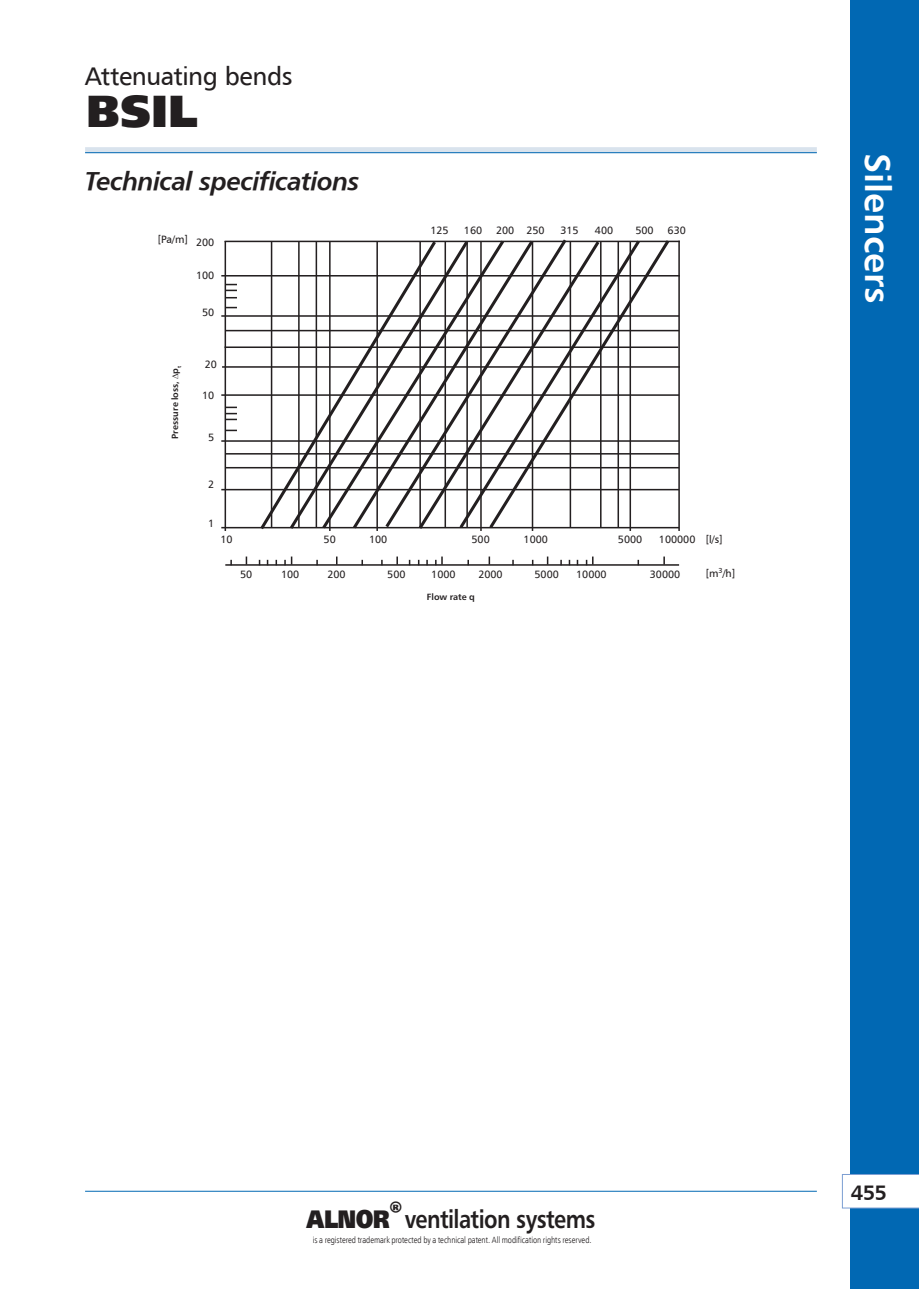
<style>
.page{position:relative;width:919px;height:1289px;background:#fff}
.page>*{position:absolute;margin:0;border:0;box-sizing:border-box;transform-origin:0 0}
.dzial_-_symbol_p{font:900 45px "Humanist 777 TL";color:#231f20}
.t1{font:36px "Humanist 777 TL Bold B";color:#fff}
.t2{font:700 25.5px "Humanist 777 TL";letter-spacing:-.025em;color:#231f20;scale:.85 1}
.Styl_akapitowy_1{font:25.5px "Humanist 777 TL Bold Italic B";letter-spacing:-.02em;color:#231f20}
.dzial{font:25.5px "Humanist 777 TL";letter-spacing:-.02em;color:#231f20}
.t3{font:21px "Humanist 777 TL Bold B";color:#231f20}
.t4{font:10.65px "Humnst 777 EU Normal";color:#231f20}
.t5{font:9px "Humnst 777 Lt Cn EU Normal";letter-spacing:-.005em;color:#231f20}
.tekst_6pt_dla_wykre{font:700 9px "Humanist 777 TL";color:#231f20}
.s1{font-family:"Humanist 777 TL Extra Black B";font-weight:400}
</style>
<div class="page">
<div style="left:850px;top:0;width:68px;height:1288px;background:#0168b3"></div>
<div style="left:85px;top:147px;width:731px;height:6px;background:#d9e3ed"></div>
<hr style="left:85px;top:152px;width:731px;height:1px;background:#0168b3">
<hr style="left:85px;top:1190px;width:731px;height:1px;background:#0168b3">
<svg style="left:842px;top:1174px;width:76px;height:34px"></svg>
<hr style="left:224px;top:241px;width:455px;height:1px;background:#231f20">
<hr style="left:221px;top:275px;width:458px;height:1px;background:#231f20">
<hr style="left:221px;top:315px;width:458px;height:2px;background:#231f20">
<hr style="left:225px;top:330px;width:454px;height:1px;background:#231f20">
<hr style="left:224px;top:346px;width:454px;height:2px;background:#231f20">
<hr style="left:222px;top:366px;width:457px;height:2px;background:#231f20">
<hr style="left:221px;top:394px;width:458px;height:2px;background:#231f20">
<hr style="left:221px;top:440px;width:458px;height:2px;background:#231f20">
<hr style="left:225px;top:453px;width:454px;height:1px;background:#231f20">
<hr style="left:225px;top:467px;width:454px;height:1px;background:#231f20">
<hr style="left:221px;top:489px;width:458px;height:1px;background:#231f20">
<hr style="left:221px;top:527px;width:458px;height:1px;background:#231f20">
<hr style="left:225px;top:564px;width:454px;height:1px;background:#231f20">
<hr style="left:678px;top:241px;width:1px;height:290px;background:#231f20">
<hr style="left:224px;top:241px;width:2px;height:290px;background:#231f20">
<svg style="left:226px;top:406px;width:11px;height:14px"></svg>
<svg style="left:226px;top:429px;width:11px;height:2px"></svg>
<svg style="left:226px;top:284px;width:11px;height:7px"></svg>
<svg style="left:663px;top:556px;width:2px;height:8px"></svg>
<svg style="left:585px;top:556px;width:8px;height:9px"></svg>
<svg style="left:488px;top:556px;width:2px;height:8px"></svg>
<svg style="left:435px;top:556px;width:7px;height:9px"></svg>
<svg style="left:396px;top:556px;width:2px;height:8px"></svg>
<svg style="left:284px;top:556px;width:8px;height:9px"></svg>
<svg style="left:257px;top:240px;width:30px;height:290px"></svg>
<svg style="left:287px;top:240px;width:32px;height:289px"></svg>
<svg style="left:319px;top:240px;width:31px;height:291px"></svg>
<svg style="left:350px;top:240px;width:32px;height:291px"></svg>
<svg style="left:382px;top:240px;width:34px;height:289px"></svg>
<svg style="left:416px;top:240px;width:40px;height:289px"></svg>
<svg style="left:456px;top:240px;width:30px;height:291px"></svg>
<svg style="left:486px;top:239px;width:186px;height:292px"></svg>
<p class="dzial" style="left:85px;top:60px;width:209px">Attenuating bends</p>
<p class="dzial_-_symbol_p" style="left:86px;top:81px;width:113px">BSIL</p>
<p class="Styl_akapitowy_1" style="left:85px;top:164px;width:276px">Technical specifications</p>
<p class="t4" style="left:158px;top:233px;width:32px">[Pa/m]</p>
<p class="t4" style="left:196px;top:236px;width:20px">200</p>
<p class="t4" style="left:196px;top:269px;width:20px">100</p>
<p class="t4" style="left:202px;top:306px;width:14px">50</p>
<p class="t4" style="left:430px;top:224px;width:20px">125</p>
<p class="t4" style="left:464px;top:223px;width:20px">160</p>
<p class="t4" style="left:496px;top:223px;width:50px">200 250</p>
<p class="t4" style="left:560px;top:223px;width:20px">315</p>
<p class="t4" style="left:595px;top:224px;width:20px">400</p>
<p class="t4" style="left:635px;top:223px;width:20px">500</p>
<p class="t4" style="left:667px;top:224px;width:20px">630</p>
<p class="tekst_6pt_dla_wykre" style="left:169px;top:439px;width:74px;rotate:-90deg">Pressure loss, p<sub>t</sub></p>
<p class="t4" style="left:205px;top:358px;width:14px">20</p>
<p class="t4" style="left:202px;top:388px;width:14px">10</p>
<p class="t4" style="left:208px;top:431px;width:8px">5</p>
<p class="t4" style="left:208px;top:478px;width:8px">2</p>
<p class="t4" style="left:208px;top:516px;width:8px">1</p>
<p class="t4" style="left:220px;top:533px;width:14px">10</p>
<p class="t4" style="left:323px;top:533px;width:14px">50</p>
<p class="t4" style="left:369px;top:533px;width:20px">100</p>
<p class="t4" style="left:471px;top:533px;width:20px">500</p>
<p class="t4" style="left:523px;top:533px;width:26px">1000</p>
<p class="t4" style="left:618px;top:533px;width:26px">5000</p>
<p class="t4" style="left:658px;top:533px;width:38px">100000</p>
<p class="t4" style="left:240px;top:568px;width:14px">50</p>
<p class="t4" style="left:281px;top:568px;width:20px">100</p>
<p class="t4" style="left:327px;top:568px;width:20px">200</p>
<p class="t4" style="left:387px;top:568px;width:20px">500</p>
<p class="t4" style="left:431px;top:568px;width:26px">1000</p>
<p class="t4" style="left:478px;top:568px;width:26px">2000</p>
<p class="t4" style="left:534px;top:568px;width:26px">5000</p>
<p class="t4" style="left:576px;top:568px;width:32px">10000</p>
<p class="t4" style="left:649px;top:568px;width:32px">30000</p>
<p class="tekst_6pt_dla_wykre" style="left:427px;top:591px;width:49px">Flow rate q</p>
<p class="t4" style="left:705px;top:532px;width:18px">[l/s]</p>
<p class="t4" style="left:705px;top:566px;width:31px">[m<sup>3</sup>/h]</p>
<h2 class="t1" style="left:900px;top:153px;width:152px;rotate:90deg">Silencers</h2>
<h3 class="t2" style="left:306px;top:1202px;width:341px"><span class="s1">ALNOR</span><sup>®</sup>ventilation systems</h3>
<p class="t5" style="left:313px;top:1233px;width:280px">is a registered trademark protected by a technical patent. All modification rights reserved.</p>
<h3 class="t3" style="left:850px;top:1178px;width:37px">455</h3>
</div>
